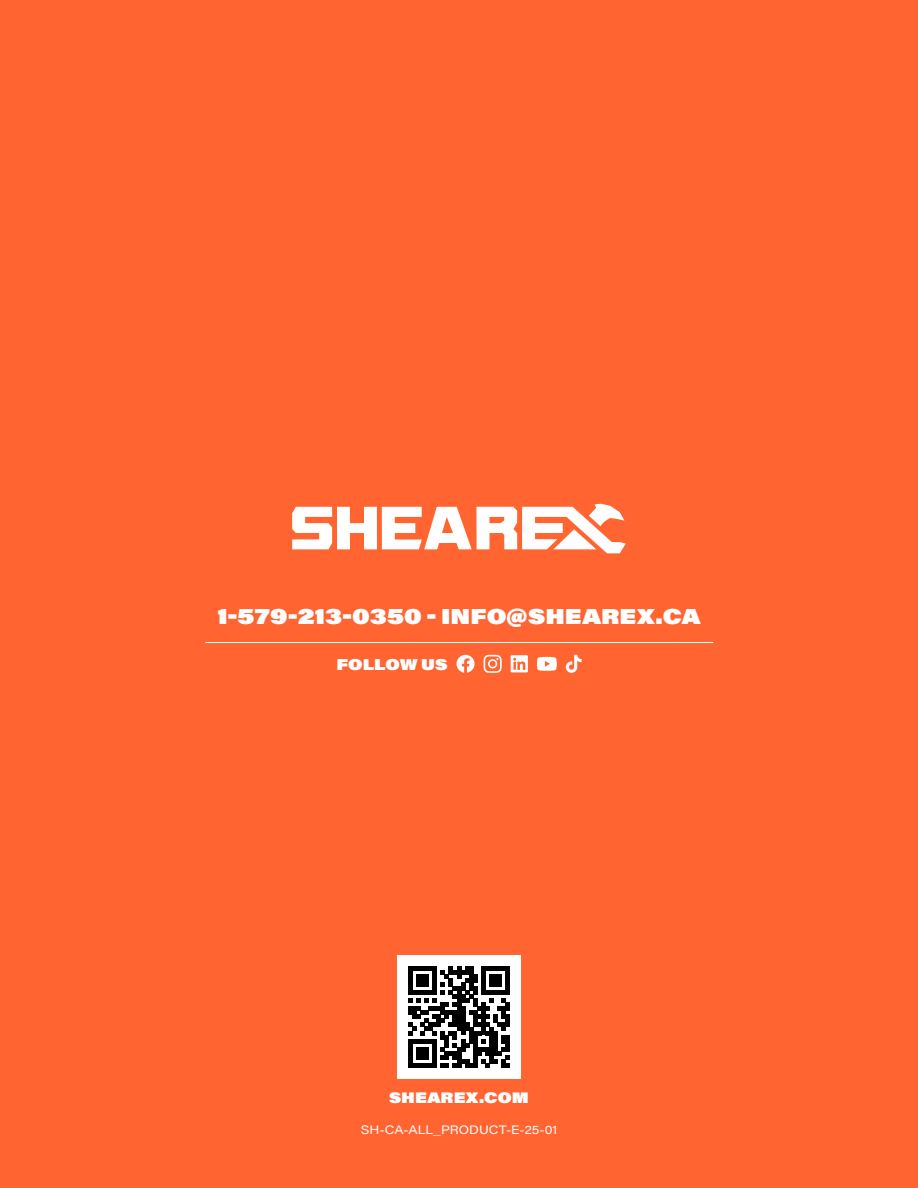
<style>
.page{position:relative;width:918px;height:1188px;background:#ff6431}
.page>*{position:absolute;margin:0;border:0;box-sizing:border-box;transform-origin:0 0}
.t1{font:900 21.3px "Acumin Pro Wide";color:#fff}
.t2{font:900 15.45px "Acumin Pro Wide";letter-spacing:-.005em;color:#fff}
.t3{font:900 15px "Acumin Pro Wide";color:#fff}
.t4{font:12px "Acumin Pro Wide";color:#fff}
</style>
<div class="page">
<svg style="left:292px;top:504px;width:334px;height:49px"></svg>
<hr style="left:205px;top:642px;width:508px;height:1px;background:#fff">
<div style="left:397px;top:955px;width:124px;height:124px;background:#fff"></div>
<svg style="left:408px;top:966px;width:102px;height:101px"></svg>
<svg style="left:457px;top:655px;width:18px;height:18px"></svg>
<svg style="left:484px;top:655px;width:18px;height:18px"></svg>
<svg style="left:511px;top:655px;width:17px;height:17px"></svg>
<svg style="left:537px;top:657px;width:20px;height:14px"></svg>
<svg style="left:566px;top:655px;width:16px;height:18px"></svg>
<p class="t1" style="left:217px;top:600px;width:485px">1-579-213-0350 - INFO@SHEAREX.CA</p>
<p class="t2" style="left:336px;top:652px;width:113px">FOLLOW US</p>
<p class="t3" style="left:389px;top:1086px;width:141px">SHEAREX.COM</p>
<p class="t4" style="left:361px;top:1121px;width:198px">SH-CA-ALL_PRODUCT-E-25-01</p>
</div>
